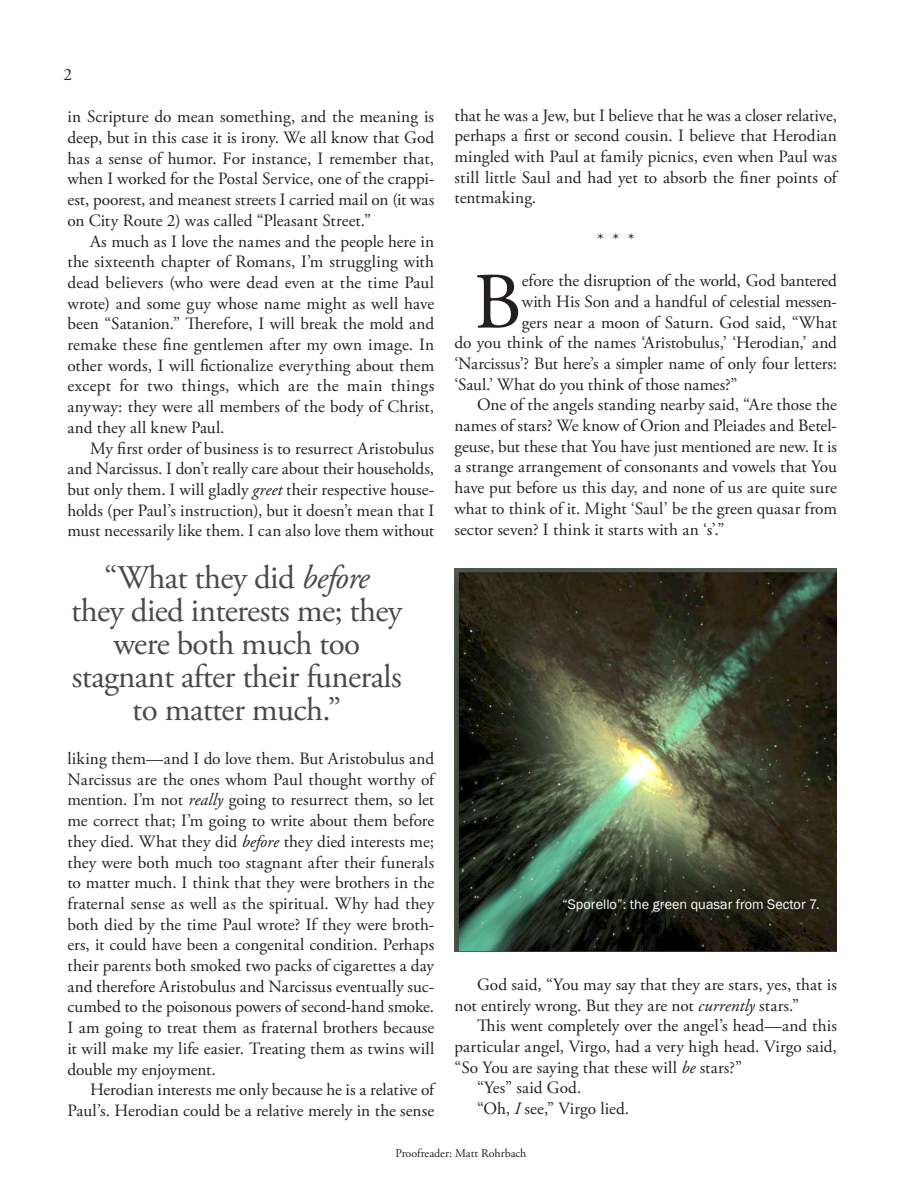
<style>
.page{position:relative;width:918px;height:1188px;background:#fff}
.page>*{position:absolute;margin:0;border:0;box-sizing:border-box;transform-origin:0 0}
.Better_Justification{font:79.65px "Adobe Garamond Pro";color:#231f20}
.t1{font:33px/33px "Adobe Garamond Pro";letter-spacing:-.02em;color:#494a4b;text-align:center}
.Better_Justification-2{font:17.25px/20.7px "Adobe Garamond Pro";color:#231f20;text-align:justify}
.t2{font:14.25px "Franklin Gothic";color:#fff}
.t3{font:12px "Adobe Garamond Pro";color:#231f20}
.s1{font-style:italic}
</style>
<div class="page">
<img style="left:454px;top:569px;width:383px;height:382px">
<p class="Better_Justification-2" style="left:63px;top:65px;width:10px">2</p>
<p class="Better_Justification-2" style="left:68px;top:107px;width:368px">in Scripture do mean something, and the meaning is deep, but in this case it is irony. We all know that God has a sense of humor. For instance, I remember that, when I worked for the Postal Service, one of the crappi&shy;est, poorest, and meanest streets I carried mail on (it was on City Route 2) was called “Pleasant Street.”</p>
<p class="Better_Justification-2" style="left:68px;top:231px;width:368px;text-indent:22px">As much as I love the names and the people here in the sixteenth chapter of Romans, I’m struggling with dead believers (who were dead even at the time Paul wrote) and some guy whose name might as well have been “Satanion.” Therefore, I will break the mold and remake these fine gentlemen after my own image. In other words, I will fictionalize everything about them except for two things, which are the main things anyway: they were all members of the body of Christ, and they all knew Paul.</p>
<p class="Better_Justification-2" style="left:68px;top:438px;width:368px;text-indent:22px">My first order of business is to resurrect Aristobulus and Narcissus. I don’t really care about their households, but only them. I will gladly <span class="s1">greet</span> their respective house&shy;holds (per Paul’s instruction), but it doesn’t mean that I must necessarily like them. I can also love them without</p>
<p class="t1" style="left:104px;top:563px;width:267px">“What they did <span class="s1">before</span></p>
<p class="t1" style="left:71px;top:596px;width:333px">they died interests me; they were both much too</p>
<p class="t1" style="left:72px;top:662px;width:331px">stagnant after their funerals to matter much.”</p>
<p class="Better_Justification-2" style="left:454px;top:105px;width:384px">that he was a Jew, but I believe that he was a closer relative, perhaps a first or second cousin. I believe that Herodian mingled with Paul at family picnics, even when Paul was still little Saul and had yet to absorb the finer points of tentmaking.</p>
<p class="Better_Justification-2" style="left:597px;top:230px;width:39px">* * *</p>
<p class="Better_Justification" style="left:474px;top:254px;width:50px">B</p>
<p class="Better_Justification-2" style="left:522px;top:271px;width:317px">efore the disruption of the world, God bantered</p>
<p class="Better_Justification-2" style="left:522px;top:292px;width:317px">with His Son and a handful of celestial messen-</p>
<p class="Better_Justification-2" style="left:522px;top:312px;width:317px">gers near a moon of Saturn. God said, “What</p>
<p class="Better_Justification-2" style="left:454px;top:333px;width:384px">do you think of the names ‘Aristobulus,’ ‘Herodian,’ and</p>
<p class="Better_Justification-2" style="left:454px;top:354px;width:384px">‘Narcissus’? But here’s a simpler name of only four letters:</p>
<p class="Better_Justification-2" style="left:454px;top:374px;width:284px">‘Saul.’ What do you think of those names?”</p>
<p class="Better_Justification-2" style="left:454px;top:395px;width:384px;text-indent:22px">One of the angels standing nearby said, “Are those the names of stars? We know of Orion and Pleiades and Betel&shy;geuse, but these that You have just mentioned are new. It is a strange arrangement of consonants and vowels that You have put before us this day, and none of us are quite sure what to think of it. Might ‘Saul’ be the green quasar from sector seven? I think it starts with an ‘s’.”</p>
<p class="Better_Justification-2" style="left:68px;top:749px;width:368px">liking them—and I do love them. But Aristobulus and Narcissus are the ones whom Paul thought worthy of mention. I’m not <span class="s1">really</span> going to resurrect them, so let me correct that; I’m going to write about them before they died. What they did <span class="s1">before</span> they died interests me; they were both much too stagnant after their funerals to matter much. I think that they were brothers in the fraternal sense as well as the spiritual. Why had they both died by the time Paul wrote? If they were broth&shy;ers, it could have been a congenital condition. Perhaps their parents both smoked two packs of cigarettes a day and therefore Aristobulus and Narcissus eventually suc&shy;cumbed to the poisonous powers of second-hand smoke.<br>I am going to treat them as fraternal brothers because it will make my life easier. Treating them as twins will double my enjoyment.</p>
<p class="Better_Justification-2" style="left:68px;top:1080px;width:368px;text-align:right">Herodian interests me only because he is a relative of<br>Paul’s. Herodian could be a relative merely in the sense</p>
<p class="t2" style="left:562px;top:896px;width:259px">“Sporello”: the green quasar from Sector 7.</p>
<p class="Better_Justification-2" style="left:454px;top:975px;width:384px;text-indent:22px">God said, “You may say that they are stars, yes, that is not entirely wrong. But they are not <span class="s1">currently</span> stars.”</p>
<p class="Better_Justification-2" style="left:454px;top:1016px;width:384px;text-indent:22px">This went completely over the angel’s head—and this particular angel, Virgo, had a very high head. Virgo said, “So You are saying that these will <span class="s1">be</span> stars?”</p>
<p class="Better_Justification-2" style="left:477px;top:1078px;width:106px">“Yes” said God.</p>
<p class="Better_Justification-2" style="left:477px;top:1099px;width:154px">“Oh, <span class="s1">I</span> see,” Virgo lied.</p>
<p class="t3" style="left:395px;top:1146px;width:133px">Proofreader: Matt Rohrbach</p>
</div>
